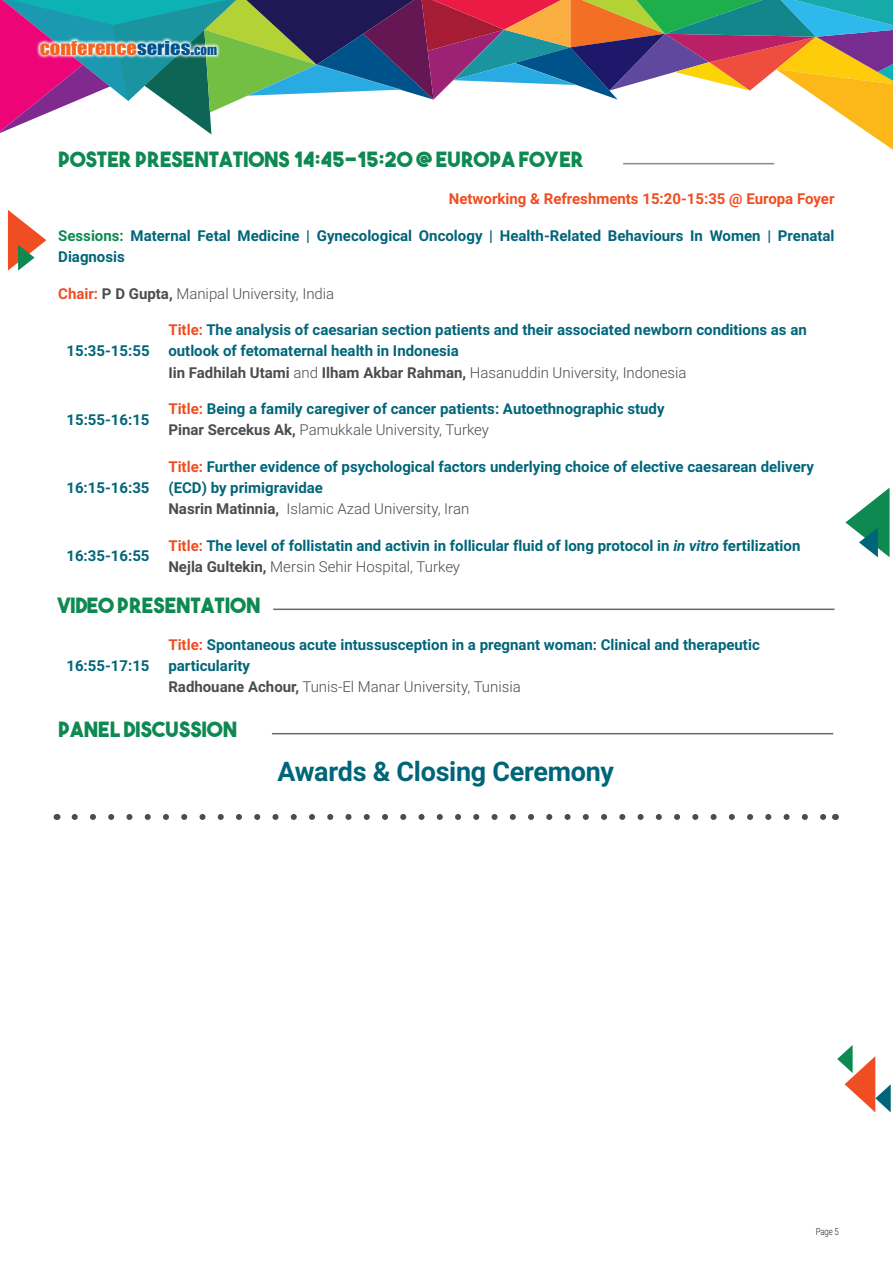
<style>
.page{position:relative;width:893px;height:1263px;background:#fff}
.page>*{position:absolute;margin:0;border:0;box-sizing:border-box;transform-origin:0 0}
.t1{font:700 27px "Roboto";letter-spacing:-.01em;color:#016579}
.t2{font:21px "The Bold Font";color:#0d8951}
.t3{font:17.7px "Impact";color:#f36421;scale:1.16 1}
.t4{font:700 15px/21px "Roboto";color:#016579}
.t5{font:700 15px "Roboto";color:#f04d22}
.t6{font:300 15px "Roboto";color:#4b4c4d}
.t7{font:300 9.75px "Roboto";color:#231f20;scale:.8 1}
.s1{color:#00548e}
.s2{font-size:12.6px;color:#00548e}
.s3{color:#0d8951}
.s4{font-weight:700;color:#f04d22}
.s5{font-weight:700}
.s6{color:#f04d22}
.s7{color:#4b4c4d}
.s8{font-weight:300;color:#4b4c4d}
.s9{font-style:italic}
</style>
<div class="page">
<svg style="left:0;top:0;width:893px;height:150px"></svg>
<svg style="left:845px;top:488px;width:45px;height:69px"></svg>
<svg style="left:837px;top:1045px;width:54px;height:67px"></svg>
<svg style="left:36px;top:37px;width:185px;height:22px"></svg>
<svg style="left:8px;top:210px;width:38px;height:61px"></svg>
<hr style="left:623px;top:163px;width:151px;height:1px;background:#898b8e">
<hr style="left:273px;top:608px;width:561px;height:2px;background:#69696c">
<hr style="left:272px;top:733px;width:561px;height:1px;background:#69696c">
<svg style="left:75px;top:814px;width:751px;height:6px"></svg>
<p class="t3" style="left:40px;top:34px;width:154px">CONFERENCE<span class="s1">SERIES.</span><span class="s2">COM</span></p>
<h2 class="t2" style="left:58px;top:146px;width:527px">POSTER PRESENTATIONS 14:45-15:20 @ EUROPA FOYER</h2>
<p class="t5" style="left:449px;top:188px;width:387px">Networking &amp; Refreshments 15:20-15:35 @ Europa Foyer</p>
<p class="t4" style="left:58px;top:225px;width:778px"><span class="s3">Sessions:</span> Maternal Fetal Medicine | Gynecological Oncology | Health-Related Behaviours In Women | Prenatal<br>Diagnosis</p>
<p class="t6" style="left:58px;top:283px;width:278px"><span class="s4">Chair:</span> <span class="s5">P D Gupta,</span> Manipal University, India</p>
<p class="t4" style="left:66px;top:340px;width:85px">15:35-15:55</p>
<p class="t4" style="left:168px;top:319px;width:640px"><span class="s6">Title:</span> The analysis of caesarian section patients and their associated newborn conditions as an outlook of fetomaternal health in Indonesia<br><span class="s7">Iin Fadhilah Utami</span> <span class="s8">and</span> <span class="s7">Ilham Akbar Rahman,</span> <span class="s8">Hasanuddin University, Indonesia</span></p>
<p class="t4" style="left:66px;top:408px;width:85px">15:55-16:15</p>
<p class="t4" style="left:168px;top:398px;width:498px"><span class="s6">Title:</span> Being a family caregiver of cancer patients: Autoethnographic study<br><span class="s7">Pinar Sercekus Ak,</span> <span class="s8">Pamukkale University, Turkey</span></p>
<p class="t4" style="left:66px;top:477px;width:85px">16:15-16:35</p>
<p class="t4" style="left:168px;top:456px;width:647px"><span class="s6">Title:</span> Further evidence of psychological factors underlying choice of elective caesarean delivery (ECD) by primigravidae<br><span class="s7">Nasrin Matinnia,</span> <span class="s8">Islamic Azad University, Iran</span></p>
<p class="t4" style="left:66px;top:545px;width:85px">16:35-16:55</p>
<p class="t4" style="left:168px;top:534px;width:633px"><span class="s6">Title:</span> The level of follistatin and activin in follicular fluid of long protocol in <span class="s9">in vitro</span> fertilization<br><span class="s7">Nejla Gultekin,</span> <span class="s8">Mersin Sehir Hospital, Turkey</span></p>
<h2 class="t2" style="left:58px;top:592px;width:204px">VIDEO PRESENTATION</h2>
<p class="t4" style="left:168px;top:633px;width:593px"><span class="s6">Title:</span> Spontaneous acute intussusception in a pregnant woman: Clinical and therapeutic particularity<br><span class="s7">Radhouane Achour,</span> <span class="s8">Tunis-El Manar University, Tunisia</span></p>
<h2 class="t2" style="left:58px;top:716px;width:180px">PANEL DISCUSSION</h2>
<h1 class="t1" style="left:277px;top:752px;width:338px">Awards &amp; Closing Ceremony</h1>
<p class="t4" style="left:66px;top:654px;width:85px">16:55-17:15</p>
<p class="t7" style="left:816px;top:1225px;width:30px">Page 5</p>
</div>
